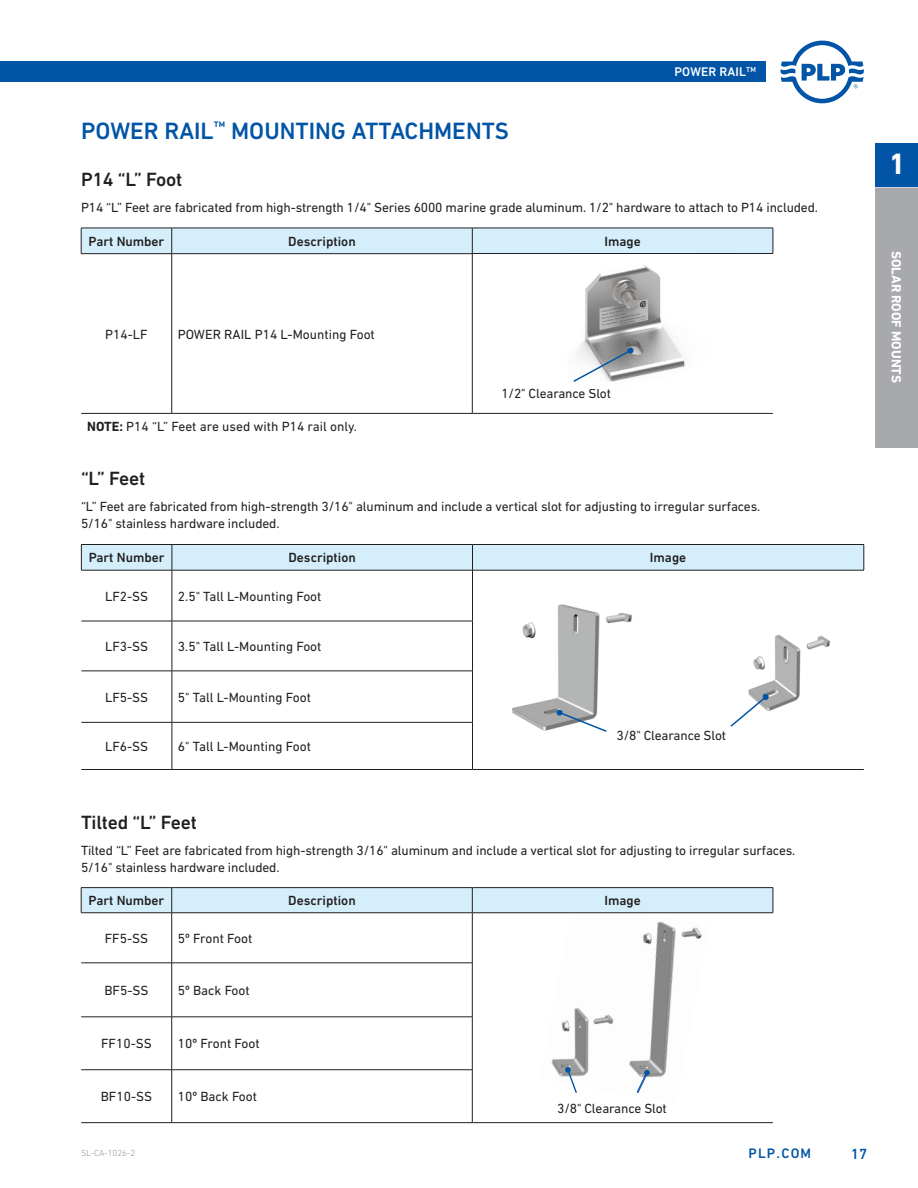
<style>
.page{position:relative;width:918px;height:1188px;background:#fff}
.page>*{position:absolute;margin:0;border:0;box-sizing:border-box;transform-origin:0 0}
.t1{font:700 30px "DIN Next LT Pro";color:#fff}
.t2{font:500 24px "DIN Next LT Pro";color:#0154a6}
.t3{font:500 19.5px "DIN Next LT Pro";letter-spacing:-.01em;color:#231f20}
.t4{font:500 15px "DIN Next LT Pro";color:#0154a6}
.t5{font:500 13.95px "DIN Next LT Pro";letter-spacing:.08em;color:#0154a6}
.t6{font:13.5px/16.5px "DIN Next LT Pro";letter-spacing:-.01em;color:#231f20}
.t7{font:500 13.5px "DIN Next LT Pro";color:#231f20}
.t8{font:700 13.5px "DIN Next LT Pro";color:#fff}
.t9{font:500 12.75px "DIN Next LT Pro";letter-spacing:.01em;color:#fff}
.t10{font:300 9px "DIN Next LT Pro";color:#939598}
.s1{font-weight:700}
</style>
<div class="page">
<div style="left:0;top:62px;width:766px;height:20px;background:#0154a6"></div>
<svg style="left:781px;top:41px;width:83px;height:62px"></svg>
<img style="left:512px;top:604px;width:120px;height:127px">
<hr style="left:171px;top:254px;width:1px;height:159px;background:#231f20">
<hr style="left:81px;top:413px;width:91px;height:1px;background:#231f20">
<hr style="left:172px;top:413px;width:300px;height:1px;background:#231f20">
<svg style="left:81px;top:228px;width:693px;height:26px;background:#cce6f1"></svg>
<hr style="left:472px;top:253px;width:301px;height:1px;background:#231f20">
<hr style="left:472px;top:254px;width:1px;height:159px;background:#231f20">
<hr style="left:472px;top:413px;width:301px;height:1px;background:#231f20">
<img style="left:567px;top:247px;width:165px;height:130px">
<img style="left:567px;top:253px;width:165px;height:2px">
<img style="left:605px;top:247px;width:35px;height:1px">
<svg style="left:572px;top:348px;width:62px;height:34px"></svg>
<hr style="left:172px;top:570px;width:1px;height:51px;background:#231f20">
<hr style="left:81px;top:621px;width:91px;height:1px;background:#231f20">
<hr style="left:172px;top:621px;width:301px;height:1px;background:#231f20">
<hr style="left:172px;top:621px;width:1px;height:50px;background:#231f20">
<hr style="left:81px;top:671px;width:91px;height:1px;background:#231f20">
<hr style="left:172px;top:671px;width:301px;height:1px;background:#231f20">
<hr style="left:172px;top:671px;width:1px;height:51px;background:#231f20">
<hr style="left:81px;top:722px;width:91px;height:1px;background:#231f20">
<hr style="left:172px;top:722px;width:301px;height:1px;background:#231f20">
<hr style="left:172px;top:723px;width:1px;height:46px;background:#231f20">
<hr style="left:81px;top:769px;width:91px;height:1px;background:#231f20">
<hr style="left:172px;top:769px;width:300px;height:1px;background:#231f20">
<hr style="left:81px;top:570px;width:91px;height:1px;background:#231f20">
<hr style="left:172px;top:570px;width:300px;height:1px;background:#231f20">
<svg style="left:81px;top:544px;width:784px;height:26px;background:#cae3ee"></svg>
<hr style="left:472px;top:570px;width:392px;height:1px;background:#231f20">
<hr style="left:472px;top:570px;width:1px;height:51px;background:#231f20">
<hr style="left:472px;top:621px;width:1px;height:50px;background:#231f20">
<hr style="left:472px;top:671px;width:1px;height:51px;background:#231f20">
<hr style="left:472px;top:723px;width:1px;height:46px;background:#231f20">
<hr style="left:472px;top:769px;width:392px;height:1px;background:#231f20">
<img style="left:748px;top:635px;width:82px;height:76px">
<svg style="left:556px;top:709px;width:52px;height:23px"></svg>
<svg style="left:730px;top:694px;width:39px;height:33px"></svg>
<img style="left:540px;top:913px;width:169px;height:165px">
<hr style="left:171px;top:913px;width:1px;height:50px;background:#231f20">
<hr style="left:81px;top:963px;width:91px;height:1px;background:#231f20">
<hr style="left:172px;top:963px;width:301px;height:1px;background:#231f20">
<hr style="left:171px;top:963px;width:1px;height:54px;background:#231f20">
<hr style="left:81px;top:1017px;width:91px;height:1px;background:#231f20">
<hr style="left:172px;top:1017px;width:301px;height:1px;background:#231f20">
<hr style="left:171px;top:1017px;width:1px;height:53px;background:#231f20">
<hr style="left:81px;top:1069px;width:91px;height:1px;background:#231f20">
<hr style="left:172px;top:1069px;width:301px;height:1px;background:#231f20">
<hr style="left:171px;top:1070px;width:1px;height:52px;background:#231f20">
<hr style="left:81px;top:1122px;width:91px;height:1px;background:#231f20">
<hr style="left:172px;top:1122px;width:300px;height:1px;background:#231f20">
<hr style="left:81px;top:887px;width:91px;height:1px;background:#231f20">
<hr style="left:172px;top:887px;width:300px;height:1px;background:#231f20">
<hr style="left:472px;top:887px;width:301px;height:1px;background:#231f20">
<svg style="left:81px;top:888px;width:693px;height:25px;background:#cfe9f4"></svg>
<hr style="left:472px;top:912px;width:301px;height:1px;background:#231f20">
<hr style="left:472px;top:913px;width:1px;height:50px;background:#231f20">
<hr style="left:472px;top:963px;width:1px;height:54px;background:#231f20">
<hr style="left:472px;top:1017px;width:1px;height:53px;background:#231f20">
<hr style="left:472px;top:1070px;width:1px;height:52px;background:#231f20">
<hr style="left:472px;top:1122px;width:301px;height:1px;background:#231f20">
<svg style="left:565px;top:1067px;width:13px;height:26px"></svg>
<svg style="left:636px;top:1070px;width:14px;height:23px"></svg>
<div style="left:875px;top:187px;width:43px;height:261px;background:#a8a9ad"></div>
<div style="left:875px;top:143px;width:43px;height:43px;background:#0154a6"></div>
<p class="t9" style="left:675px;top:65px;width:83px">POWER RAIL<sup>TM</sup></p>
<h2 class="t2" style="left:81px;top:117px;width:429px">POWER RAIL<sup>™</sup> MOUNTING ATTACHMENTS</h2>
<h3 class="t3" style="left:81px;top:168px;width:103px">P14 “L” Foot</h3>
<p class="t6" style="left:81px;top:199px;width:739px">P14 “L” Feet are fabricated from high-strength 1/4" Series 6000 marine grade aluminum. 1/2" hardware to attach to P14 included.</p>
<p class="t7" style="left:89px;top:233px;width:77px">Part Number</p>
<p class="t7" style="left:288px;top:233px;width:69px">Description</p>
<p class="t7" style="left:604px;top:233px;width:38px">Image</p>
<p class="t6" style="left:105px;top:326px;width:44px">P14-LF</p>
<p class="t6" style="left:178px;top:326px;width:199px">POWER RAIL P14 L-Mounting Foot</p>
<p class="t6" style="left:87px;top:418px;width:271px"><span class="s1">NOTE:</span> P14 “L” Feet are used with P14 rail only.</p>
<p class="t6" style="left:501px;top:385px;width:111px">1/2" Clearance Slot</p>
<h3 class="t3" style="left:81px;top:467px;width:66px">“L” Feet</h3>
<p class="t6" style="left:81px;top:498px;width:681px">“L” Feet are fabricated from high-strength 3/16" aluminum and include a vertical slot for adjusting to irregular surfaces.<br>5/16" stainless hardware included.</p>
<p class="t7" style="left:89px;top:550px;width:77px">Part Number</p>
<p class="t7" style="left:288px;top:550px;width:69px">Description</p>
<p class="t7" style="left:650px;top:550px;width:38px">Image</p>
<p class="t6" style="left:105px;top:588px;width:45px">LF2-SS</p>
<p class="t6" style="left:178px;top:588px;width:145px">2.5" Tall L-Mounting Foot</p>
<p class="t6" style="left:105px;top:638px;width:45px">LF3-SS</p>
<p class="t6" style="left:178px;top:638px;width:145px">3.5" Tall L-Mounting Foot</p>
<p class="t6" style="left:105px;top:689px;width:45px">LF5-SS</p>
<p class="t6" style="left:178px;top:689px;width:135px">5" Tall L-Mounting Foot</p>
<p class="t6" style="left:105px;top:738px;width:45px">LF6-SS</p>
<p class="t6" style="left:178px;top:738px;width:135px">6" Tall L-Mounting Foot</p>
<p class="t6" style="left:616px;top:727px;width:111px">3/8" Clearance Slot</p>
<h3 class="t3" style="left:81px;top:811px;width:118px">Tilted “L” Feet</h3>
<p class="t6" style="left:81px;top:842px;width:716px">Tilted “L” Feet are fabricated from high-strength 3/16" aluminum and include a vertical slot for adjusting to irregular surfaces.<br>5/16" stainless hardware included.</p>
<p class="t7" style="left:89px;top:893px;width:77px">Part Number</p>
<p class="t7" style="left:288px;top:893px;width:69px">Description</p>
<p class="t7" style="left:604px;top:893px;width:38px">Image</p>
<p class="t6" style="left:105px;top:930px;width:45px">FF5-SS</p>
<p class="t6" style="left:178px;top:930px;width:76px">5º Front Foot</p>
<p class="t6" style="left:104px;top:982px;width:45px">BF5-SS</p>
<p class="t6" style="left:178px;top:982px;width:74px">5º Back Foot</p>
<p class="t6" style="left:101px;top:1035px;width:52px">FF10-SS</p>
<p class="t6" style="left:178px;top:1035px;width:84px">10º Front Foot</p>
<p class="t6" style="left:101px;top:1088px;width:53px">BF10-SS</p>
<p class="t6" style="left:178px;top:1088px;width:81px">10º Back Foot</p>
<p class="t6" style="left:557px;top:1100px;width:111px">3/8" Clearance Slot</p>
<p class="t10" style="left:81px;top:1148px;width:56px">SL-CA-1026-2</p>
<p class="t5" style="left:749px;top:1145px;width:64px">PLP.COM</p>
<p class="t4" style="left:851px;top:1145px;width:18px">17</p>
<h1 class="t1" style="left:889px;top:147px;width:18px">1</h1>
<p class="t8" style="left:904px;top:251px;width:134px;rotate:90deg">SOLAR ROOF MOUNTS</p>
</div>
